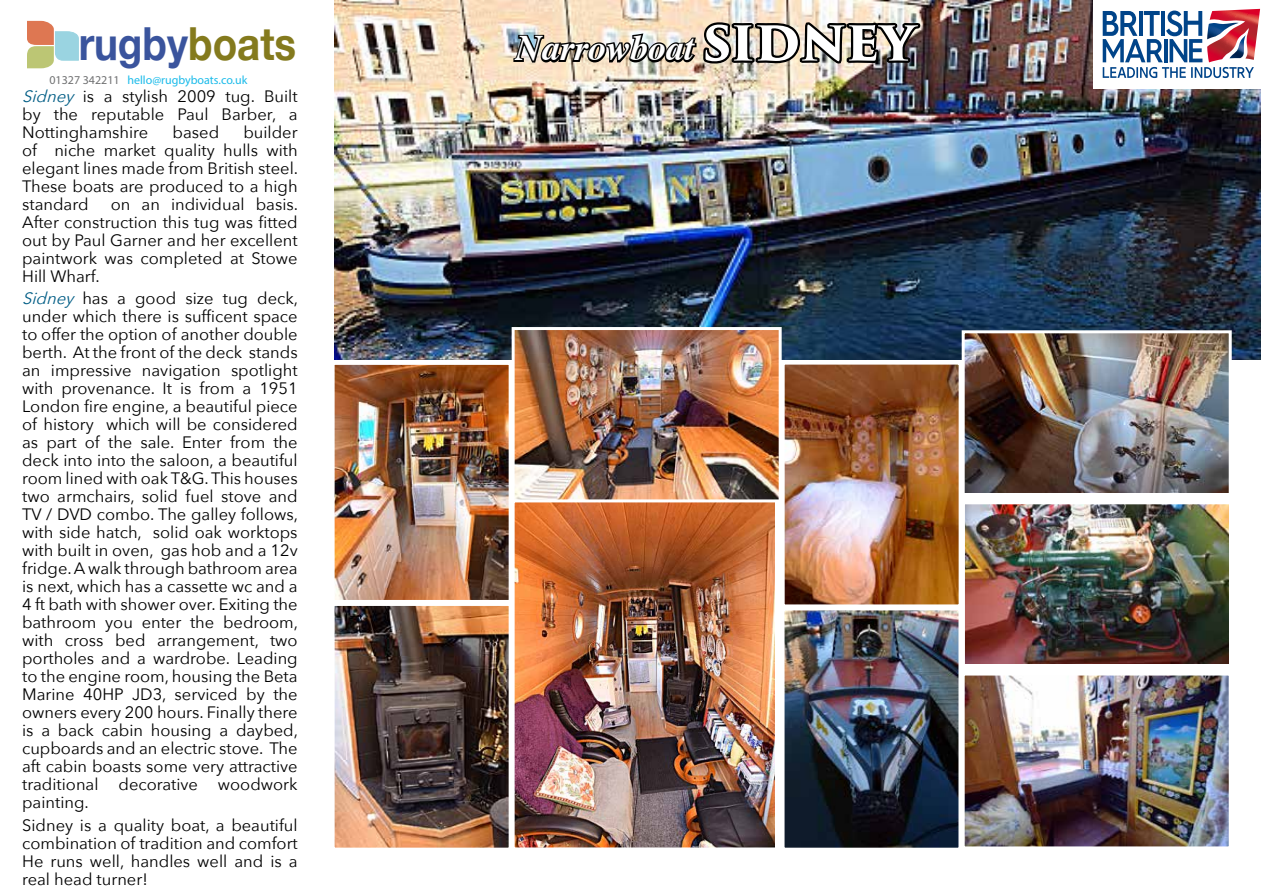
<style>
.page{position:relative;width:1263px;height:893px;background:#fff}
.page>*{position:absolute;margin:0;border:0;box-sizing:border-box;transform-origin:0 0}
.t1{font:700 54px "Trajan Pro 3";letter-spacing:-.005em;color:#fff}
.t2{font:700 45.6px "Helvetica Neue";color:#3a549d;scale:.88 1}
.t3{font:italic 700 36px "Times";color:#fff}
.t4{font:16.5px/18px "Avenir Next";color:#000;text-align:justify}
.t5{font:12px "Myriad Pro";color:#1bbbea}
.s1{color:#847a1d}
.s2{color:#707172}
.s3{font-style:italic;color:#005d85}
</style>
<div class="page">
<img style="left:335px;top:0;width:925px;height:360px">
<img style="left:512px;top:0;width:411px;height:145px">
<svg style="left:27px;top:21px;width:52px;height:47px"></svg>
<div style="left:1093px;top:0;width:170px;height:89px;background:#fff"></div>
<svg style="left:1103px;top:9px;width:157px;height:69px"></svg>
<img style="left:336px;top:366px;width:172px;height:233px">
<div style="left:332px;top:362px;width:180px;height:241px;border:3px solid #fff"></div>
<img style="left:786px;top:366px;width:172px;height:237px">
<div style="left:782px;top:362px;width:180px;height:245px;border:3px solid #fff"></div>
<img style="left:516px;top:331px;width:262px;height:168px">
<div style="left:512px;top:327px;width:270px;height:177px;border:3px solid #fff"></div>
<img style="left:336px;top:607px;width:172px;height:240px">
<div style="left:332px;top:603px;width:180px;height:248px;border:3px solid #fff"></div>
<img style="left:785px;top:611px;width:172px;height:236px">
<div style="left:781px;top:607px;width:180px;height:244px;border:3px solid #fff"></div>
<img style="left:516px;top:503px;width:258px;height:343px">
<div style="left:512px;top:499px;width:270px;height:351px;border:3px solid #fff"></div>
<img style="left:966px;top:676px;width:262px;height:169px">
<div style="left:962px;top:672px;width:270px;height:177px;border:3px solid #fff"></div>
<img style="left:966px;top:334px;width:262px;height:159px">
<div style="left:962px;top:330px;width:270px;height:168px;border:3px solid #fff"></div>
<img style="left:966px;top:505px;width:262px;height:159px">
<div style="left:962px;top:501px;width:270px;height:168px;border:3px solid #fff"></div>
<h2 class="t2" style="left:78px;top:8px;width:249px">rugby<span class="s1">boats</span></h2>
<h3 class="t3" style="left:516px;top:15px;width:180px">Narrowboat</h3>
<h1 class="t1" style="left:703px;top:1px;width:214px">SIDNEY</h1>
<p class="t5" style="left:50px;top:73px;width:199px"><span class="s2">01327 342211</span> hello@rugbyboats.co.uk</p>
<p class="t4" style="left:22px;top:86px;width:277px"><span class="s3">Sidney</span> is a stylish 2009 tug. Built by the reputable Paul Barber, a Nottinghamshire</p>
<p class="t4" style="left:22px;top:122px;width:278px;text-indent:221px">builder of niche market quality hulls with elegant lines made from British steel.<br>These boats are produced to a high standard</p>
<p class="t4" style="left:173px;top:122px;width:48px">based</p>
<p class="t4" style="left:22px;top:194px;width:277px;text-indent:89px">on an individual basis.<br>After construction this tug was fitted out by Paul Garner and her excellent paintwork was completed at Stowe Hill Wharf.</p>
<p class="t4" style="left:22px;top:289px;width:277px"><span class="s3">Sidney</span> has a good size tug deck, under which there is sufficent space to offer the option of another double berth. At the front of the deck stands an impressive navigation spotlight with provenance. It is from a 1951<br>London fire engine, a beautiful piece of history which will be considered as part of the sale. Enter from the deck into into the saloon, a beautiful room lined with oak T&amp;G. This houses two armchairs, solid fuel stove and TV / DVD combo. The galley follows, with side hatch, solid oak worktops with built in oven, gas hob and a 12v fridge. A walk through bathroom area is next, which has a cassette wc and a 4 ft bath with shower over. Exiting the bathroom you enter the bedroom, with cross bed arrangement, two portholes and a wardrobe. Leading to the engine room, housing the Beta Marine 40HP JD3, serviced by the owners every 200 hours. Finally there is a back cabin housing a daybed, cupboards and an electric stove. The aft cabin boasts some very attractive traditional decorative woodwork painting.</p>
<p class="t4" style="left:22px;top:815px;width:277px">Sidney is a quality boat, a beautiful combination of tradition and comfort He runs well, handles well and is a real head turner!</p>
</div>
